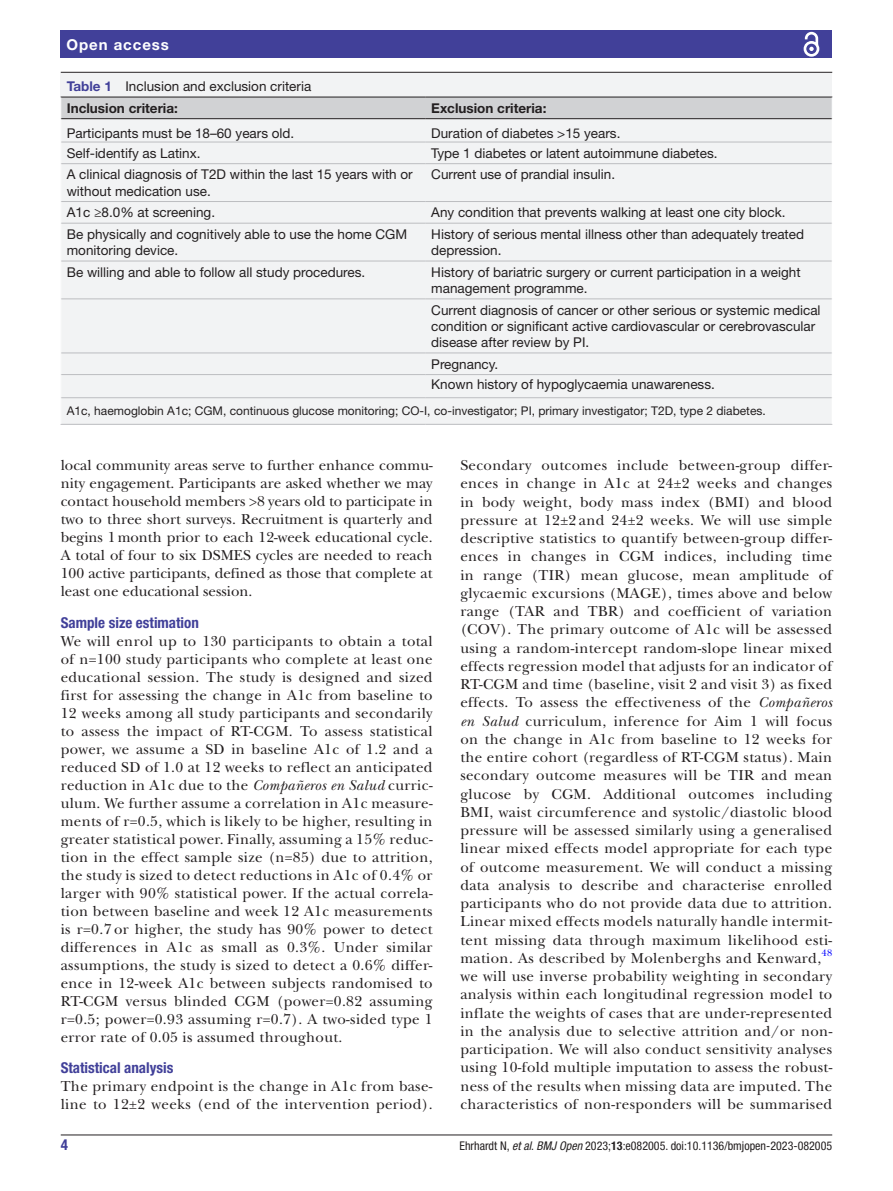
<style>
.page{position:relative;width:893px;height:1191px;background:#fff}
.page>*{position:absolute;margin:0;border:0;box-sizing:border-box;transform-origin:0 0}
.t1{font:15px/18.3px "New Baskerville";letter-spacing:.025em;color:#231f20;text-align:justify}
.t2{font:700 condensed 15px "Helvetica Neue LT Std";color:#414099}
.t3{font:700 15px "Helvetica Neue LT Std";letter-spacing:.065em;color:#fff}
.t4{font:13.5px/16.2px "Helvetica Neue LT Std";color:#231f20}
.t5{font:700 13.5px "Helvetica Neue LT Std";color:#231f20}
.t6{font:12px "Helvetica Neue LT Std";color:#231f20}
.t7{font:condensed 12px "Helvetica Neue LT Std";color:#231f20}
.s1{font-weight:700;color:#414099}
.s2{font-weight:700}
.s3{font-style:italic}
</style>
<div class="page">
<hr style="left:61px;top:1134px;width:771px;height:1px;background:#231f20">
<div style="left:61px;top:31px;width:771px;height:27px;background:#414099"></div>
<svg style="left:803px;top:31px;width:17px;height:26px"></svg>
<div style="left:61px;top:73px;width:771px;height:351px;background:#f2f3f4"></div>
<hr style="left:61px;top:72px;width:771px;height:1px;background:#231f20">
<hr style="left:61px;top:201px;width:364px;height:1px;background:#bcbdc0">
<hr style="left:425px;top:201px;width:407px;height:1px;background:#bcbdc0">
<hr style="left:61px;top:223px;width:364px;height:1px;background:#bcbdc0">
<hr style="left:425px;top:223px;width:407px;height:1px;background:#bcbdc0">
<hr style="left:61px;top:261px;width:364px;height:1px;background:#bcbdc0">
<hr style="left:425px;top:261px;width:407px;height:1px;background:#bcbdc0">
<hr style="left:61px;top:299px;width:364px;height:1px;background:#bcbdc0">
<hr style="left:425px;top:299px;width:407px;height:1px;background:#bcbdc0">
<hr style="left:61px;top:353px;width:364px;height:1px;background:#bcbdc0">
<hr style="left:425px;top:353px;width:407px;height:1px;background:#bcbdc0">
<hr style="left:61px;top:374px;width:364px;height:1px;background:#bcbdc0">
<hr style="left:425px;top:374px;width:407px;height:1px;background:#bcbdc0">
<hr style="left:425px;top:397px;width:407px;height:1px;background:#bcbdc0">
<hr style="left:61px;top:397px;width:364px;height:1px;background:#bcbdc0">
<hr style="left:61px;top:424px;width:364px;height:1px;background:#bcbdc0">
<hr style="left:425px;top:424px;width:407px;height:1px;background:#bcbdc0">
<svg style="left:60px;top:97px;width:773px;height:67px"></svg>
<p class="t3" style="left:66px;top:35px;width:104px">Open access</p>
<p class="t4" style="left:67px;top:75px;width:246px;line-height:22px"><span class="s1">Table 1</span> Inclusion and exclusion criteria<br><span class="s2">Inclusion criteria:</span></p>
<p class="t5" style="left:431px;top:99px;width:117px">Exclusion criteria:</p>
<p class="t4" style="left:67px;top:124px;width:229px">Participants must be 18–60 years old.</p>
<p class="t4" style="left:431px;top:124px;width:191px">Duration of diabetes &gt;15 years.</p>
<p class="t4" style="left:67px;top:145px;width:135px">Self-identify as Latinx.</p>
<p class="t4" style="left:431px;top:145px;width:288px">Type 1 diabetes or latent autoimmune diabetes.</p>
<p class="t4" style="left:67px;top:166px;width:348px">A clinical diagnosis of T2D within the last 15 years with or without medication use.</p>
<p class="t4" style="left:431px;top:166px;width:185px">Current use of prandial insulin.</p>
<p class="t4" style="left:67px;top:204px;width:150px">A1c ≥8.0% at screening.</p>
<p class="t4" style="left:431px;top:204px;width:356px">Any condition that prevents walking at least one city block.</p>
<p class="t4" style="left:67px;top:226px;width:342px">Be physically and cognitively able to use the home CGM monitoring device.</p>
<p class="t4" style="left:431px;top:226px;width:374px">History of serious mental illness other than adequately treated depression.</p>
<p class="t4" style="left:67px;top:264px;width:300px">Be willing and able to follow all study procedures.</p>
<p class="t4" style="left:431px;top:264px;width:371px">History of bariatric surgery or current participation in a weight management programme.</p>
<p class="t4" style="left:431px;top:301px;width:391px">Current diagnosis of cancer or other serious or systemic medical condition or significant active cardiovascular or cerebrovascular disease after review by PI.</p>
<p class="t4" style="left:431px;top:353px;width:285px;line-height:20.1px">Pregnancy.<br>Known history of hypoglycaemia unawareness.</p>
<p class="t6" style="left:67px;top:404px;width:701px">A1c, haemoglobin A1c; CGM, continuous glucose monitoring; CO-I, co-investigator; PI, primary investigator; T2D, type 2 diabetes.</p>
<p class="t1" style="left:61px;top:456px;width:373px">local community areas serve to further enhance commu&shy;nity engagement. Participants are asked whether we may contact household members &gt;8 years old to participate in two to three short surveys. Recruitment is quarterly and begins 1month prior to each 12-week educational cycle.<br>A total of four to six DSMES cycles are needed to reach 100 active participants, defined as those that complete at least one educational session.</p>
<p class="t2" style="left:61px;top:613px;width:140px">Sample size estimation</p>
<p class="t1" style="left:61px;top:632px;width:373px">We will enrol up to 130 participants to obtain a total of n=100 study participants who complete at least one educational session. The study is designed and sized first for assessing the change in A1c from baseline to 12 weeks among all study participants and secondarily to assess the impact of RT-CGM. To assess statistical power, we assume a SD in baseline A1c of 1.2 and a reduced SD of 1.0 at 12 weeks to reflect an anticipated reduction in A1c due to the <span class="s3">Compañeros en Salud</span> curric&shy;ulum. We further assume a correlation in A1c measure&shy;ments of r=0.5, which is likely to be higher, resulting in greater statistical power. Finally, assuming a 15% reduc&shy;tion in the effect sample size (n=85) due to attrition, the study is sized to detect reductions in A1c of 0.4% or larger with 90% statistical power. If the actual correla&shy;tion between baseline and week 12 A1c measurements is r=0.7 or higher, the study has 90% power to detect differences in A1c as small as 0.3%. Under similar assumptions, the study is sized to detect a 0.6% differ&shy;ence in 12-week A1c between subjects randomised to RT-CGM versus blinded CGM (power=0.82 assuming r=0.5; power=0.93 assuming r=0.7). A two-sided type 1 error rate of 0.05 is assumed throughout.</p>
<p class="t2" style="left:61px;top:1059px;width:114px">Statistical analysis</p>
<p class="t1" style="left:61px;top:1077px;width:373px">The primary endpoint is the change in A1c from base&shy;line to 12±2 weeks (end of the intervention period).</p>
<p class="t1" style="left:460px;top:456px;width:373px">Secondary outcomes include between-group differ&shy;ences in change in A1c at 24±2 weeks and changes in body weight, body mass index (BMI) and blood pressure at 12±2 and 24±2 weeks. We will use simple descriptive statistics to quantify between-group differ&shy;ences in changes in CGM indices, including time in range (TIR) mean glucose, mean amplitude of glycaemic excursions (MAGE), times above and below range (TAR and TBR) and coefficient of variation (COV). The primary outcome of A1c will be assessed using a random-intercept random-slope linear mixed effects regression model that adjusts for an indicator of RT-CGM and time (baseline, visit 2 and visit 3) as fixed effects. To assess the effectiveness of the <span class="s3">Compañeros en Salud</span> curriculum, inference for Aim 1 will focus on the change in A1c from baseline to 12 weeks for the entire cohort (regardless of RT-CGM status). Main secondary outcome measures will be TIR and mean glucose by CGM. Additional outcomes including BMI, waist circumference and systolic/diastolic blood pressure will be assessed similarly using a generalised linear mixed effects model appropriate for each type of outcome measurement. We will conduct a missing data analysis to describe and characterise enrolled participants who do not provide data due to attrition.<br>Linear mixed effects models naturally handle intermit&shy;tent missing data through maximum likelihood esti&shy;mation. As described by Molenberghs and Kenward,<sup>48 </sup>we will use inverse probability weighting in secondary analysis within each longitudinal regression model to inflate the weights of cases that are under-represented in the analysis due to selective attrition and/or non&shy;participation. We will also conduct sensitivity analyses using 10-fold multiple imputation to assess the robust&shy;ness of the results when missing data are imputed. The characteristics of non-responders will be summarised</p>
<p class="t2" style="left:61px;top:1135px;width:9px">4</p>
<p class="t7" style="left:459px;top:1138px;width:374px">Ehrhardt N, <span class="s3">et al</span>. <span class="s3">BMJ Open</span> 2023;<span class="s2">13</span>:e082005. doi:10.1136/bmjopen-2023-082005</p>
</div>
